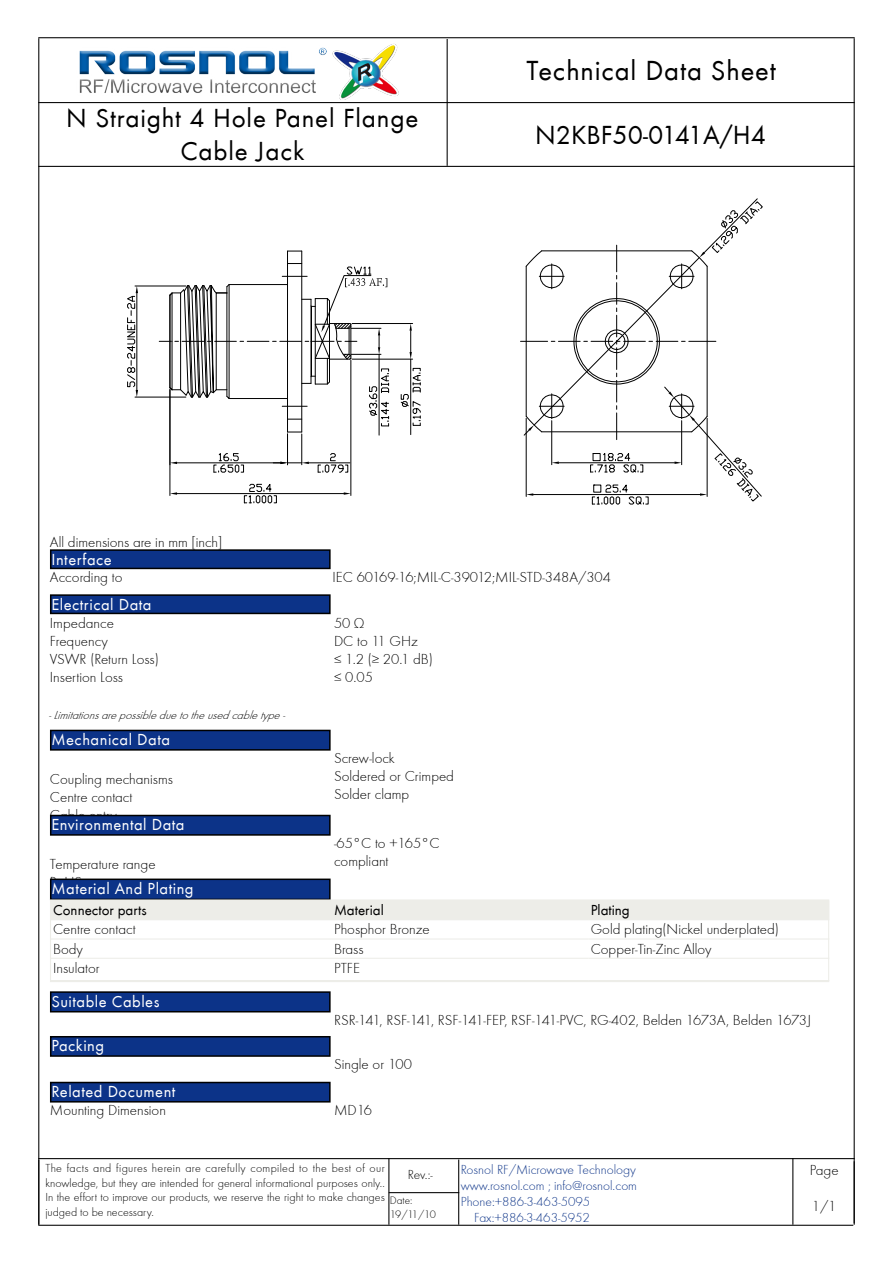
<style>
.page{position:relative;width:893px;height:1263px;background:#fff}
.page>*{position:absolute;margin:0;border:0;box-sizing:border-box;transform-origin:0 0}
.t1{font:28.5px "Futura T";letter-spacing:.03em;color:#000}
.t2{font:27px/32.4px "Futura T";letter-spacing:.03em;color:#000;text-align:center}
.t3{font:27px "Futura T";color:#000}
.t4{font:16.5px "Futura T";letter-spacing:.03em;color:#fff}
.t5{font:15px/18px "Futura T Ligh";color:#000}
.t6{font:15px "Futura T";color:#000}
.t7{font:13.5px "Futura T Ligh";color:#0c3388}
.t8{font:13.5px "Futura T Ligh";color:#000}
.t9{font:12px/14.4px "Futura T Ligh";color:#000;text-align:justify}
.t10{font:italic 12px "Futura T Ligh";color:#000}
.t11{font:11.25px/13.8px "Futura T Ligh";letter-spacing:-.025em;color:#000}
</style>
<div class="page">
<hr style="left:38px;top:166px;width:817px;height:1px;background:#000">
<hr style="left:38px;top:102px;width:817px;height:1px;background:#000">
<div style="left:51px;top:595px;width:279px;height:18px;background:#0c3388"></div>
<div style="left:50px;top:594px;width:281px;height:20px;border:2px solid #000"></div>
<div style="left:51px;top:730px;width:279px;height:20px;background:#0c3388"></div>
<div style="left:50px;top:730px;width:281px;height:21px;border:2px solid #000"></div>
<div style="left:51px;top:815px;width:279px;height:20px;background:#0c3388"></div>
<div style="left:50px;top:815px;width:281px;height:21px;border:2px solid #000"></div>
<div style="left:51px;top:992px;width:279px;height:20px;background:#0c3388"></div>
<div style="left:50px;top:991px;width:281px;height:21px;border:2px solid #000"></div>
<div style="left:51px;top:879px;width:279px;height:20px;background:#0c3388"></div>
<div style="left:50px;top:878px;width:281px;height:22px;border:2px solid #000"></div>
<hr style="left:38px;top:37px;width:817px;height:1px;background:#000">
<hr style="left:388px;top:1158px;width:1px;height:67px;background:#000">
<hr style="left:38px;top:1158px;width:817px;height:1px;background:#000">
<hr style="left:38px;top:38px;width:1px;height:1187px;background:#000">
<hr style="left:854px;top:38px;width:1px;height:1185px;background:#000">
<hr style="left:38px;top:1225px;width:815px;height:1px;background:#000">
<hr style="left:389px;top:1192px;width:70px;height:1px;background:#000">
<hr style="left:854px;top:1161px;width:1px;height:64px;background:#000">
<hr style="left:458px;top:1159px;width:1px;height:66px;background:#000">
<hr style="left:792px;top:1158px;width:1px;height:67px;background:#000">
<hr style="left:447px;top:39px;width:1px;height:127px;background:#000">
<div style="left:51px;top:550px;width:279px;height:18px;background:#0c3388"></div>
<div style="left:50px;top:549px;width:281px;height:20px;border:2px solid #000"></div>
<img style="left:79px;top:44px;width:320px;height:55px">
<hr style="left:135px;top:397px;width:51px;height:1px;background:#000">
<hr style="left:135px;top:286px;width:51px;height:1px;background:#000">
<svg style="left:127px;top:286px;width:11px;height:111px"></svg>
<hr style="left:352px;top:359px;width:61px;height:1px;background:#000">
<hr style="left:352px;top:323px;width:61px;height:1px;background:#000">
<hr style="left:410px;top:359px;width:1px;height:76px;background:#000">
<svg style="left:410px;top:324px;width:2px;height:35px"></svg>
<svg style="left:400px;top:368px;width:21px;height:58px"></svg>
<svg style="left:159px;top:250px;width:230px;height:254px"></svg>
<svg style="left:520px;top:198px;width:243px;height:307px"></svg>
<div style="left:51px;top:1037px;width:279px;height:19px;background:#0c3388"></div>
<div style="left:50px;top:1036px;width:281px;height:21px;border:2px solid #000"></div>
<div style="left:51px;top:1082px;width:279px;height:20px;background:#0c3388"></div>
<div style="left:50px;top:1082px;width:281px;height:20px;border:2px solid #000"></div>
<div style="left:50px;top:900px;width:779px;height:81px;background:#edede8"></div>
<div style="left:52px;top:920px;width:775px;height:60px;background:#fff"></div>
<hr style="left:51px;top:938px;width:281px;height:1px;background:#edede8">
<hr style="left:332px;top:938px;width:257px;height:1px;background:#edede8">
<hr style="left:589px;top:938px;width:240px;height:1px;background:#edede8">
<hr style="left:51px;top:958px;width:281px;height:1px;background:#edede8">
<hr style="left:332px;top:958px;width:257px;height:1px;background:#edede8">
<hr style="left:589px;top:958px;width:240px;height:1px;background:#edede8">
<div style="left:50px;top:899px;width:779px;height:83px;border:1px solid #edede8"></div>
<h2 class="t2" style="left:66px;top:102px;width:354px">N Straight 4 Hole Panel Flange<br>Cable Jack</h2>
<h1 class="t1" style="left:527px;top:54px;width:251px">Technical Data Sheet</h1>
<h2 class="t3" style="left:535px;top:120px;width:232px">N2KBF50-0141A/H4</h2>
<p class="t5" style="left:50px;top:533px;width:174px">All dimensions are in mm [inch]</p>
<p class="t4" style="left:51px;top:550px;width:62px">Interface</p>
<p class="t5" style="left:50px;top:568px;width:74px">According to</p>
<p class="t5" style="left:332px;top:568px;width:280px">IEC 60169-16;MIL-C-39012;MIL-STD-348A/304</p>
<p class="t5" style="left:50px;top:614px;width:110px">Impedance<br>Frequency<br>VSWR (Return Loss)<br>Insertion Loss</p>
<p class="t5" style="left:334px;top:614px;width:100px">50 Ω<br>DC to 11 GHz<br>≤ 1.2 (≥ 20.1 dB) ≤ 0.05</p>
<p class="t10" style="left:49px;top:708px;width:242px">-Limitationsarepossibleduetotheusedcabletype-</p>
<p class="t4" style="left:51px;top:595px;width:102px">Electrical Data</p>
<p class="t4" style="left:51px;top:730px;width:120px">Mechanical Data</p>
<p class="t5" style="left:50px;top:770px;width:124px">Coupling mechanisms<br>Centre contact<br>Cable entry</p>
<p class="t4" style="left:51px;top:815px;width:135px">Environmental Data</p>
<p class="t5" style="left:50px;top:855px;width:107px">Temperature range<br>RoHS</p>
<p class="t4" style="left:51px;top:879px;width:144px">Material And Plating</p>
<p class="t5" style="left:334px;top:750px;width:122px">Screw-lock<br>Soldered or Crimped<br>Solder clamp</p>
<p class="t5" style="left:334px;top:834px;width:107px">-65°C to +165°C compliant</p>
<p class="t6" style="left:53px;top:902px;width:95px">Connector parts</p>
<p class="t6" style="left:334px;top:902px;width:51px">Material</p>
<p class="t6" style="left:591px;top:902px;width:41px">Plating</p>
<p class="t5" style="left:53px;top:921px;width:84px">Centre contact</p>
<p class="t5" style="left:334px;top:921px;width:97px">Phosphor Bronze</p>
<p class="t5" style="left:591px;top:921px;width:190px">Gold plating(Nickel underplated)</p>
<p class="t5" style="left:53px;top:940px;width:31px">Body</p>
<p class="t5" style="left:334px;top:940px;width:31px">Brass</p>
<p class="t5" style="left:591px;top:940px;width:122px">Copper-Tin-Zinc Alloy</p>
<p class="t5" style="left:53px;top:959px;width:48px">Insulator</p>
<p class="t5" style="left:334px;top:959px;width:27px">PTFE</p>
<p class="t4" style="left:51px;top:992px;width:109px">Suitable Cables</p>
<p class="t4" style="left:51px;top:1036px;width:54px">Packing</p>
<p class="t4" style="left:51px;top:1082px;width:126px">Related Document</p>
<p class="t5" style="left:334px;top:1012px;width:478px">RSR-141, RSF-141, RSF-141-FEP, RSF-141-PVC, RG-402, Belden 1673A, Belden 1673J</p>
<p class="t5" style="left:334px;top:1055px;width:79px">Single or 100</p>
<p class="t5" style="left:50px;top:1101px;width:117px">Mounting Dimension</p>
<p class="t5" style="left:334px;top:1101px;width:40px">MD16</p>
<p class="t9" style="left:45px;top:1161px;width:341px">The facts and figures herein are carefully compiled to the best of our knowledge, but they are intended for general informational purposes only..<br>In the effort to improve our products, we reserve the right to make changes judged to be necessary.</p>
<p class="t8" style="left:408px;top:1167px;width:26px">Rev.:-</p>
<p class="t11" style="left:390px;top:1194px;width:48px">Date:<br>19/11/10</p>
<p class="t7" style="left:461px;top:1162px;width:177px">Rosnol RF/Microwave Technology</p>
<p class="t7" style="left:461px;top:1178px;width:178px">www.rosnol.com ; info@rosnol.com</p>
<p class="t7" style="left:461px;top:1194px;width:131px">Phone:+886-3-463-5095</p>
<p class="t7" style="left:474px;top:1210px;width:117px">Fax:+886-3-463-5952</p>
<p class="t5" style="left:810px;top:1161px;width:30px">Page</p>
<p class="t5" style="left:812px;top:1197px;width:26px">1/1</p>
</div>
